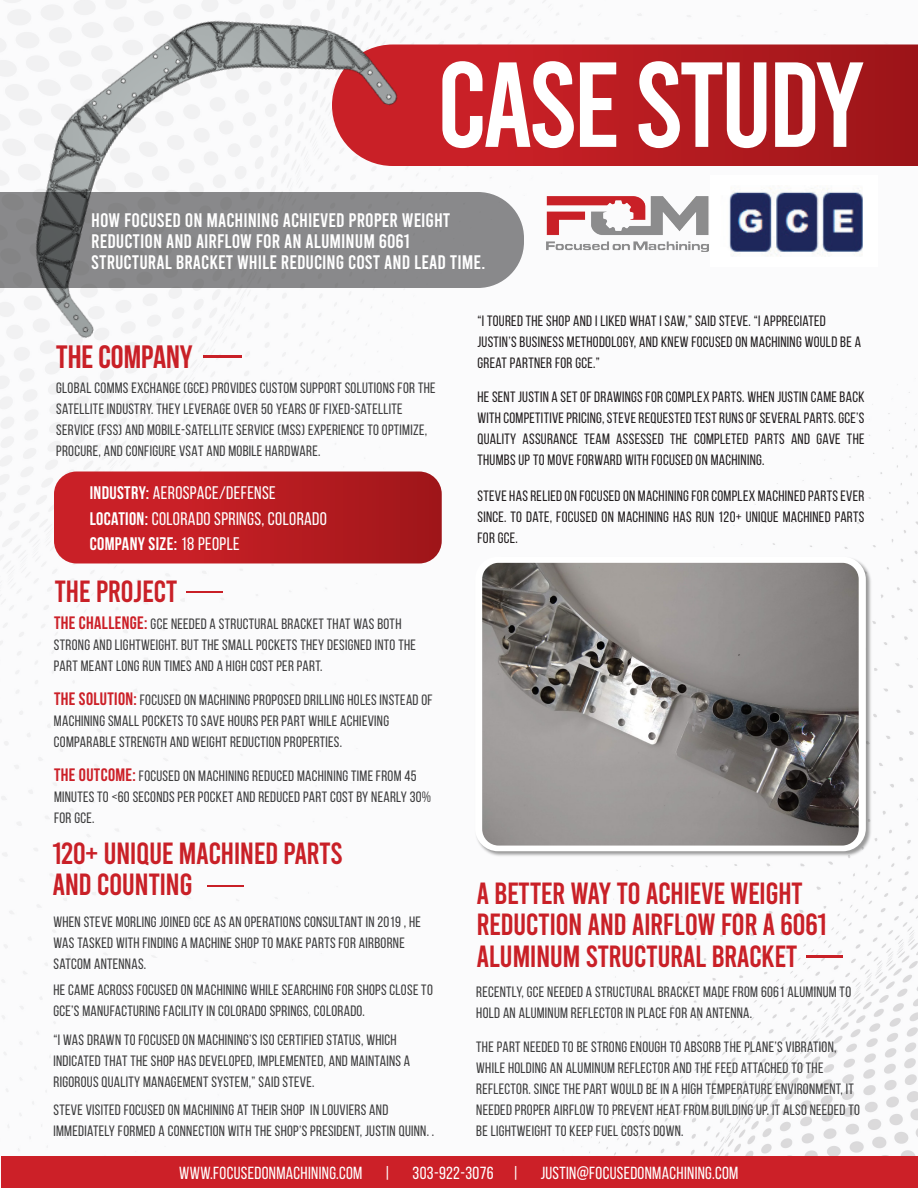
<style>
.page{position:relative;width:918px;height:1188px;background:#fff}
.page>*{position:absolute;margin:0;border:0;box-sizing:border-box;transform-origin:0 0}
.t1{font:120.75px "Bebas";letter-spacing:-.04em;color:#fff}
.t2{font:700 32.4px "Bebas Neue";color:#c92027}
.t3{font:30.45px/31.5px "Bebas";letter-spacing:-.02em;color:#c92027}
.t4{font:19.5px/21px "Bebas";color:#fff}
.t5{font:18.3px/25.5px "Bebas Neue";letter-spacing:.02em;color:#fff}
.t6{font:17.55px "Bebas Neue";letter-spacing:.02em;color:#fff}
.t7{font:15px/21px "Bebas Neue";letter-spacing:.02em;color:#3e3e3f}
.t8{font:15px/21px "Bebas Neue";letter-spacing:.02em;color:#231f20;text-align:justify}
.s1{font-weight:700}
.s2{font-weight:700;font-size:18px;color:#cc2028}
</style>
<div class="page">
<img style="left:0;top:0;width:918px;height:1157px">
<img style="left:711px;top:176px;width:167px;height:91px">
<img style="left:547px;top:196px;width:162px;height:55px">
<svg style="left:422px;top:45px;width:496px;height:121px"></svg>
<img style="left:0;top:0;width:422px;height:412px">
<svg style="left:0;top:192px;width:524px;height:96px;fill:#89898b"></svg>
<svg style="left:54px;top:471px;width:388px;height:92px"></svg>
<hr style="left:203px;top:355px;width:39px;height:3px;background:#c92027">
<hr style="left:187px;top:591px;width:36px;height:1px;background:#c92027">
<hr style="left:208px;top:885px;width:36px;height:1px;background:#c92027">
<hr style="left:806px;top:955px;width:37px;height:2px;background:#c92027">
<img style="left:473px;top:555px;width:401px;height:304px">
<div style="left:475px;top:557px;width:391px;height:294px;background:#fff;border-radius:23px"></div>
<img style="left:482px;top:563px;width:377px;height:283px">
<div style="left:1px;top:1157px;width:917px;height:31px;background:#cc2028"></div>
<h1 class="t1" style="left:437px;top:44px;width:431px">CASE STUDY</h1>
<h3 class="t4" style="left:91px;top:210px;width:396px">HOW FOCUSED ON MACHINING ACHIEVED PROPER WEIGHT<br>REDUCTION AND AIRFLOW FOR AN ALUMINUM 6061<br>STRUCTURAL BRACKET WHILE REDUCING COST AND LEAD TIME.</h3>
<h2 class="t2" style="left:56px;top:339px;width:138px">THE COMPANY</h2>
<p class="t7" style="left:56px;top:377px;width:381px">GLOBAL COMMS EXCHANGE (GCE) PROVIDES CUSTOM SUPPORT SOLUTIONS FOR THE SATELLITE INDUSTRY. THEY LEVERAGE OVER 50 YEARS OF FIXED-SATELLITE SERVICE (FSS) AND MOBILE-SATELLITE SERVICE (MSS) EXPERIENCE TO OPTIMIZE, PROCURE, AND CONFIGURE VSAT AND MOBILE HARDWARE.</p>
<p class="t5" style="left:90px;top:480px;width:239px"><span class="s1">INDUSTRY:</span> AEROSPACE/DEFENSE<br><span class="s1">LOCATION:</span> COLORADO SPRINGS, COLORADO<br><span class="s1">COMPANY SIZE:</span> 18 PEOPLE</p>
<h3 class="t3" style="left:54px;top:575px;width:125px">THE PROJECT</h3>
<p class="t8" style="left:478px;top:310px;width:385px;text-align:left">“I TOURED THE SHOP AND I LIKED WHAT I SAW,” SAID STEVE. “I APPRECIATED<br>JUSTIN’S BUSINESS METHODOLOGY, AND KNEW FOCUSED ON MACHINING WOULD BE A<br>GREAT PARTNER FOR GCE.”</p>
<p class="t8" style="left:478px;top:386px;width:389px">HE SENT JUSTIN A SET OF DRAWINGS FOR COMPLEX PARTS. WHEN JUSTIN CAME BACK WITH COMPETITIVE PRICING, STEVE REQUESTED TEST RUNS OF SEVERAL PARTS. GCE’S QUALITY ASSURANCE TEAM ASSESSED THE COMPLETED PARTS AND GAVE THE THUMBS UP TO MOVE FORWARD WITH FOCUSED ON MACHINING.</p>
<p class="t8" style="left:478px;top:486px;width:388px">STEVE HAS RELIED ON FOCUSED ON MACHINING FOR COMPLEX MACHINED PARTS EVER SINCE. TO DATE, FOCUSED ON MACHINING HAS RUN 120+ UNIQUE MACHINED PARTS FOR GCE.</p>
<p class="t7" style="left:54px;top:613px;width:363px"><span class="s2">THE CHALLENGE:</span> GCE NEEDED A STRUCTURAL BRACKET THAT WAS BOTH<br>STRONG AND LIGHTWEIGHT. BUT THE SMALL POCKETS THEY DESIGNED INTO THE<br>PART MEANT LONG RUN TIMES AND A HIGH COST PER PART.</p>
<p class="t7" style="left:54px;top:689px;width:380px"><span class="s2">THE SOLUTION:</span> FOCUSED ON MACHINING PROPOSED DRILLING HOLES INSTEAD OF<br>MACHINING SMALL POCKETS TO SAVE HOURS PER PART WHILE ACHIEVING<br>COMPARABLE STRENGTH AND WEIGHT REDUCTION PROPERTIES.</p>
<p class="t7" style="left:54px;top:765px;width:379px"><span class="s2">THE OUTCOME:</span> FOCUSED ON MACHINING REDUCED MACHINING TIME FROM 45<br>MINUTES TO &lt;60 SECONDS PER POCKET AND REDUCED PART COST BY NEARLY 30%<br>FOR GCE.</p>
<h3 class="t3" style="left:52px;top:837px;width:292px">120+ UNIQUE MACHINED PARTS<br>AND COUNTING</h3>
<p class="t7" style="left:53px;top:911px;width:369px">WHEN STEVE MORLING JOINED GCE AS AN OPERATIONS CONSULTANT IN 2019 , HE<br>WAS TASKED WITH FINDING A MACHINE SHOP TO MAKE PARTS FOR AIRBORNE<br>SATCOM ANTENNAS.</p>
<p class="t7" style="left:53px;top:979px;width:381px">HE CAME ACROSS FOCUSED ON MACHINING WHILE SEARCHING FOR SHOPS CLOSE TO<br>GCE’S MANUFACTURING FACILITY IN COLORADO SPRINGS, COLORADO.</p>
<p class="t7" style="left:53px;top:1029px;width:358px">“I WAS DRAWN TO FOCUSED ON MACHINING’S ISO CERTIFIED STATUS, WHICH<br>INDICATED THAT THE SHOP HAS DEVELOPED, IMPLEMENTED, AND MAINTAINS A<br>RIGOROUS QUALITY MANAGEMENT SYSTEM,” SAID STEVE.</p>
<p class="t7" style="left:53px;top:1099px;width:382px">STEVE VISITED FOCUSED ON MACHINING AT THEIR SHOP IN LOUVIERS AND<br>IMMEDIATELY FORMED A CONNECTION WITH THE SHOP’S PRESIDENT, JUSTIN QUINN. .</p>
<h3 class="t3" style="left:477px;top:877px;width:352px">A BETTER WAY TO ACHIEVE WEIGHT<br>REDUCTION AND AIRFLOW FOR A 6061<br>ALUMINUM STRUCTURAL BRACKET</h3>
<p class="t7" style="left:476px;top:981px;width:376px">RECENTLY, GCE NEEDED A STRUCTURAL BRACKET MADE FROM 6061 ALUMINUM TO<br>HOLD AN ALUMINUM REFLECTOR IN PLACE FOR AN ANTENNA.</p>
<p class="t7" style="left:476px;top:1036px;width:385px">THE PART NEEDED TO BE STRONG ENOUGH TO ABSORB THE PLANE’S VIBRATION, WHILE HOLDING AN ALUMINUM REFLECTOR AND THE FEED ATTACHED TO THE REFLECTOR. SINCE THE PART WOULD BE IN A HIGH TEMPERATURE ENVIRONMENT, IT NEEDED PROPER AIRFLOW TO PREVENT HEAT FROM BUILDING UP. IT ALSO NEEDED TO BE LIGHTWEIGHT TO KEEP FUEL COSTS DOWN.</p>
<p class="t6" style="left:179px;top:1163px;width:561px">WWW.FOCUSEDONMACHINING.COM | 303-922-3076 | JUSTIN@FOCUSEDONMACHINING.COM</p>
</div>
